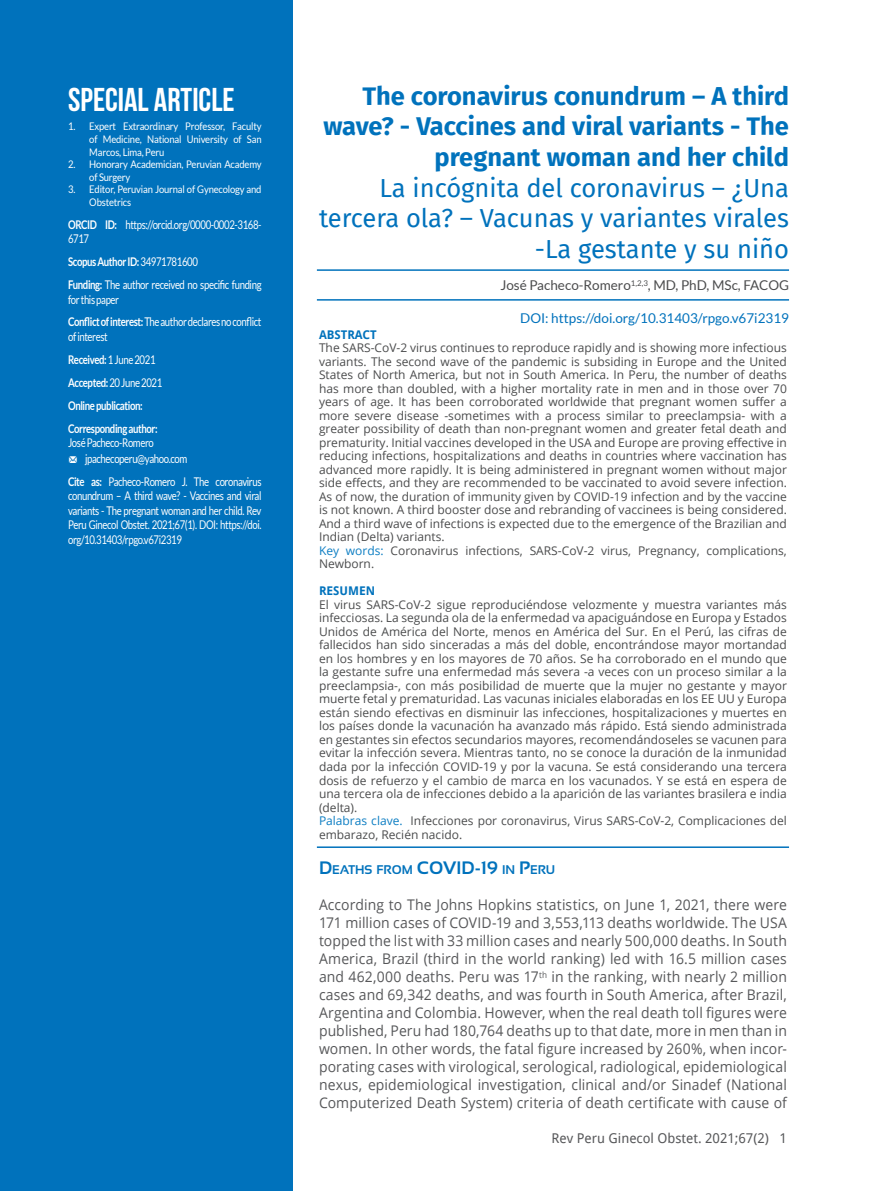
<style>
.page{position:relative;width:872px;height:1191px;background:#fff}
.page>*{position:absolute;margin:0;border:0;box-sizing:border-box;transform-origin:0 0}
.t1{font:700 33px "Bebas Neue";color:#fff}
.t2{font:700 25.5px/30.6px "Fira Sans";color:#0072bc;text-align:right}
.t3{font:25.5px/30.6px "Fira Sans";color:#0072bc;text-align:right}
.t4{font:14.7px/18px "Open Sans";letter-spacing:.01em;color:#57585a;text-align:justify;scale:.95 1}
.t5{font:13.5px "Lato";color:#0072bc}
.t6{font:13.5px "Lato";color:#4b4c4d}
.t7{font:13.5px "Droid Sans";color:#57585a}
.t8{font:700 12.6px "Sansation";color:#0072bc}
.t9{font:12px/13.5px "Open Sans";color:#4b4c4d}
.t10{font:12px/14.4px "Lato";letter-spacing:-.04em;color:#fff;scale:.8 1}
.t11{font:700 12px/23px "Lato";letter-spacing:-.04em;color:#fff;scale:.8 1}
.t12{font:700 12px "Droid Sans";color:#0072bc}
.t13{font:10.5px/12.6px "Lato";letter-spacing:-.02em;color:#fff;scale:.9 1}
.s1{font-weight:700}
.s2{font-weight:400}
.s3{font-family:"Modern Pictograms";font-size:13.5px}
.s4{color:#0d7ec3}
.s5{font-size:18px}
</style>
<div class="page">
<div style="left:0;top:0;width:293px;height:1191px;background:#0072bc"></div>
<hr style="left:317px;top:269px;width:472px;height:2px;background:#0072bc">
<hr style="left:317px;top:299px;width:472px;height:2px;background:#0072bc">
<hr style="left:317px;top:846px;width:472px;height:2px;background:#0072bc">
<h1 class="t1" style="left:68px;top:82px;width:168px">SPECIAL ARTICLE</h1>
<p class="t13" style="left:89px;top:120px;width:193px;text-align:justify;text-indent:-21px">1. Expert Extraordinary Professor, Faculty of Medicine, National University of San Marcos, Lima, Peru</p>
<p class="t13" style="left:89px;top:158px;width:193px;text-indent:-21px">2. Honorary Academician, Peruvian Academy of Surgery</p>
<p class="t13" style="left:89px;top:183px;width:193px;text-indent:-21px">3. Editor, Peruvian Journal of Gynecology and<br>Obstetrics</p>
<p class="t10" style="left:68px;top:217px;width:243px"><span class="s1">ORCID ID:</span> https://orcid.org/0000-0002-3168-<br>6717</p>
<p class="t10" style="left:68px;top:250px;width:243px;line-height:23px"><span class="s1">Scopus Author ID:</span> 34971781600<br><span class="s1">Funding:</span> The author received no specific funding</p>
<p class="t10" style="left:68px;top:288px;width:243px;line-height:23px">for this paper<br><span class="s1">Conflict of interest:</span> The author declares no conflict</p>
<p class="t11" style="left:68px;top:325px;width:119px"><span class="s2">of interest<br></span>Received: <span class="s2">1 June 2021<br></span>Accepted: <span class="s2">20 June 2021<br></span>Online publication:<br>Corresponding author:</p>
<p class="t10" style="left:68px;top:434px;width:150px;line-height:16.2px">José Pacheco-Romero<br><span class="s3">m</span> jpachecoperu@yahoo.com</p>
<p class="t10" style="left:68px;top:474px;width:243px;text-align:justify"><span class="s1">Cite as:</span> Pacheco-Romero J. The coronavirus conundrum – A third wave? - Vaccines and viral variants - The pregnant woman and her child. Rev Peru Ginecol Obstet. 2021;67(1). DOI: https://doi. org/10.31403/rpgo.v67i2319</p>
<h2 class="t2" style="left:323px;top:79px;width:467px">The coronavirus conundrum – A third wave? - Vaccines and viral variants - The pregnant woman and her child</h2>
<h2 class="t3" style="left:319px;top:172px;width:471px">La incógnita del coronavirus – ¿Una tercera ola? – Vacunas y variantes virales -La gestante y su niño</h2>
<p class="t6" style="left:500px;top:278px;width:290px">José Pacheco-Romero<sup>1,2,3</sup>, MD, PhD, MSc, FACOG</p>
<p class="t5" style="left:520px;top:310px;width:270px">DOI: https://doi.org/10.31403/rpgo.v67i2319</p>
<p class="t12" style="left:319px;top:326px;width:59px">ABSTRACT</p>
<p class="t9" style="left:319px;top:341px;width:469px">The SARS-CoV-2 virus continues to reproduce rapidly and is showing more infectious variants. The second wave of the pandemic is subsiding in Europe and the United States of North America, but not in South America. In Peru, the number of deaths has more than doubled, with a higher mortality rate in men and in those over 70 years of age. It has been corroborated worldwide that pregnant women suffer a more severe disease -sometimes with a process similar to preeclampsia- with a greater possibility of death than non-pregnant women and greater fetal death and prematurity. Initial vaccines developed in the USA and Europe are proving effective in reducing infections, hospitalizations and deaths in countries where vaccination has advanced more rapidly. It is being administered in pregnant women without major side effects, and they are recommended to be vaccinated to avoid severe infection.<br>As of now, the duration of immunity given by COVID-19 infection and by the vaccine is not known. A third booster dose and rebranding of vaccinees is being considered.<br>And a third wave of infections is expected due to the emergence of the Brazilian and Indian (Delta) variants.<br><span class="s4">Key words:</span> Coronavirus infections, SARS-CoV-2 virus, Pregnancy, complications, Newborn.</p>
<p class="t12" style="left:319px;top:582px;width:58px">RESUMEN</p>
<p class="t9" style="left:319px;top:597px;width:469px">El virus SARS-CoV-2 sigue reproduciéndose velozmente y muestra variantes más infecciosas. La segunda ola de la enfermedad va apaciguándose en Europa y Estados Unidos de América del Norte, menos en América del Sur. En el Perú, las cifras de fallecidos han sido sinceradas a más del doble, encontrándose mayor mortandad en los hombres y en los mayores de 70 años. Se ha corroborado en el mundo que la gestante sufre una enfermedad más severa -a veces con un proceso similar a la preeclampsia-, con más posibilidad de muerte que la mujer no gestante y mayor muerte fetal y prematuridad. Las vacunas iniciales elaboradas en los EE UU y Europa están siendo efectivas en disminuir las infecciones, hospitalizaciones y muertes en los países donde la vacunación ha avanzado más rápido. Está siendo administrada en gestantes sin efectos secundarios mayores, recomendándoseles se vacunen para evitar la infección severa. Mientras tanto, no se conoce la duración de la inmunidad dada por la infección COVID-19 y por la vacuna. Se está considerando una tercera dosis de refuerzo y el cambio de marca en los vacunados. Y se está en espera de una tercera ola de infecciones debido a la aparición de las variantes brasilera e india (delta).<br><span class="s4">Palabras clave.</span> Infecciones por coronavirus, Virus SARS-CoV-2, Complicaciones del embarazo, Recién nacido.</p>
<p class="t8" style="left:319px;top:863px;width:238px"><span class="s5">D</span>EATHS FROM <span class="s5">COVID-19</span> IN <span class="s5">P</span>ERU</p>
<p class="t4" style="left:319px;top:895px;width:494px">According to The Johns Hopkins statistics, on June 1, 2021, there were 171 million cases of COVID-19 and 3,553,113 deaths worldwide. The USA topped the list with 33 million cases and nearly 500,000 deaths. In South America, Brazil (third in the world ranking) led with 16.5 million cases and 462,000 deaths. Peru was 17<sup>th</sup> in the ranking, with nearly 2 million cases and 69,342 deaths, and was fourth in South America, after Brazil, Argentina and Colombia. However, when the real death toll figures were published, Peru had 180,764 deaths up to that date, more in men than in women. In other words, the fatal figure increased by 260%, when incor&shy;porating cases with virological, serological, radiological, epidemiological nexus, epidemiological investigation, clinical and/or Sinadef (National Computerized Death System) criteria of death certificate with cause of</p>
<p class="t7" style="left:551px;top:1128px;width:237px">Rev Peru Ginecol Obstet. 2021;67(2) 1</p>
</div>
